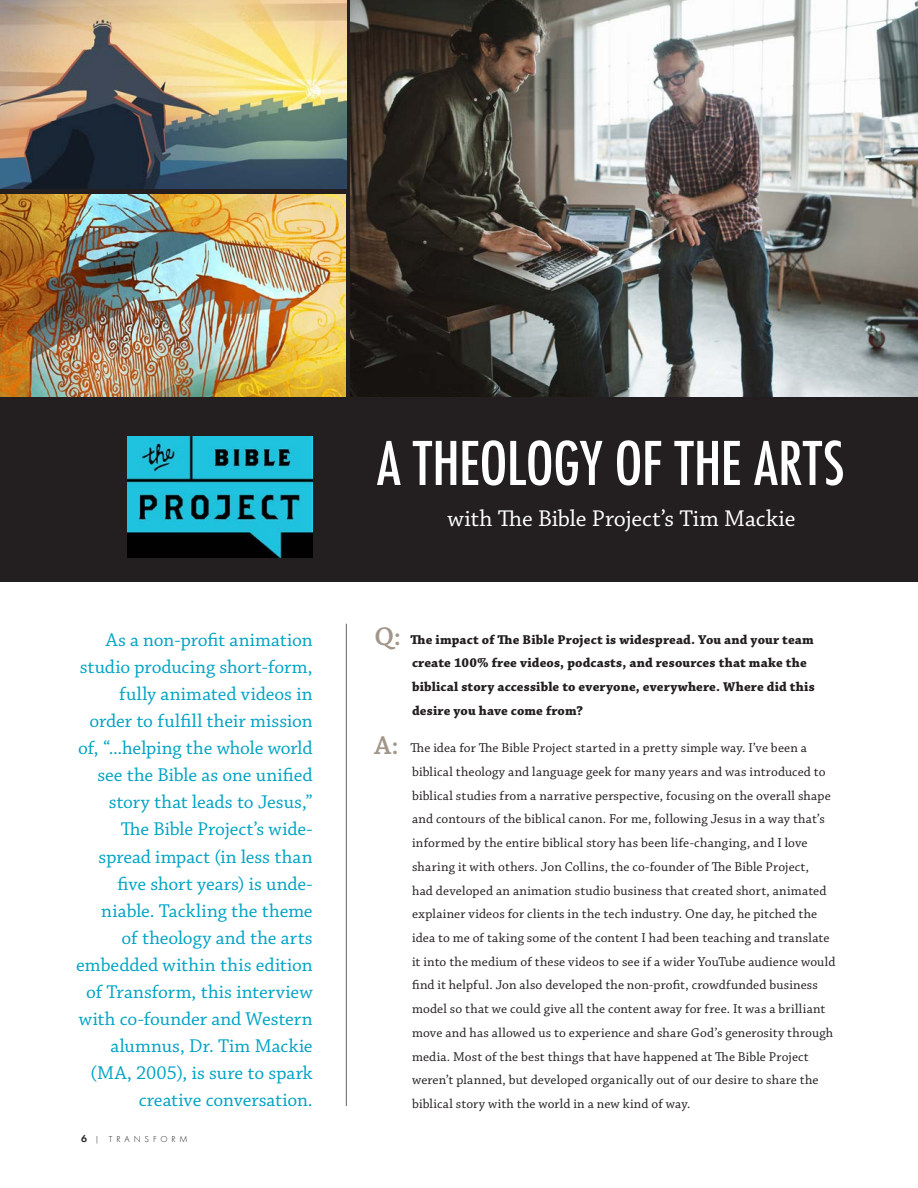
<style>
.page{position:relative;width:918px;height:1188px;background:#fff}
.page>*{position:absolute;margin:0;border:0;box-sizing:border-box;transform-origin:0 0}
.Heading_Futura_Conde{font:500 condensed 58.5px "Futura";letter-spacing:-.01em;color:#fff}
.Heading_Chaparel{font:24px "Chaparral Pro";letter-spacing:-.005em;color:#fff}
.Pull_quote_Chaparral{font:19.5px/27.2px "Chaparral Pro";color:#00a3c4;text-align:right}
.body_Chap_Q_and_A_la{font:13.5px/23.7px "Chaparral Pro";letter-spacing:.01em;color:#231f20}
.body_Chap_Q_and_A_la-2{font:700 13.5px/23.7px "Chaparral Pro";letter-spacing:.01em;color:#231f20}
.t1{font:300 9px "Futura T";letter-spacing:.425em;color:#231f20}
.s1{font-weight:600;font-size:10.5px}
.s2{font-weight:600;font-size:27px;color:#a19689}
</style>
<div class="page">
<div style="left:0;top:0;width:918px;height:582px;background:#231f20"></div>
<img style="left:127px;top:436px;width:186px;height:122px">
<hr style="left:346px;top:624px;width:1px;height:482px;background:#6c6058">
<img style="left:0;top:0;width:346px;height:188px">
<img style="left:0;top:194px;width:346px;height:202px">
<img style="left:351px;top:0;width:567px;height:396px">
<p class="Pull_quote_Chaparral" style="left:76px;top:627px;width:238px">As a non-profit animation studio producing short-form, fully animated videos in order to fulfill their mission of, “...helping the whole world see the Bible as one unified story that leads to Jesus,”<br>The Bible Project’s wide&shy;spread impact (in less than five short years) is unde&shy;niable. Tackling the theme<br>of theology and the arts embedded within this edition of Transform, this interview with co-founder and Western alumnus, Dr. Tim Mackie (MA, 2005), is sure to spark creative conversation.</p>
<p class="t1" style="left:81px;top:1134px;width:108px"><span class="s1">6</span> | TRANSFORM</p>
<p class="Heading_Futura_Conde" style="left:377px;top:426px;width:469px">A THEOLOGY OF THE ARTS</p>
<p class="Heading_Chaparel" style="left:448px;top:505px;width:349px">with The Bible Project’s Tim Mackie</p>
<p class="body_Chap_Q_and_A_la-2" style="left:412px;top:628px;width:404px;text-indent:-37px"><span class="s2">Q:</span> The impact of The Bible Project is widespread. You and your team create 100% free videos, podcasts, and resources that make the biblical story accessible to everyone, everywhere. Where did this desire you have come from?</p>
<p class="body_Chap_Q_and_A_la" style="left:412px;top:737px;width:425px;text-indent:-37px"><span class="s2">A:</span> The idea for The Bible Project started in a pretty simple way. I’ve been a biblical theology and language geek for many years and was introduced to biblical studies from a narrative perspective, focusing on the overall shape and contours of the biblical canon. For me, following Jesus in a way that’s informed by the entire biblical story has been life-changing, and I love sharing it with others. Jon Collins, the co-founder of The Bible Project,<br>had developed an animation studio business that created short, animated explainer videos for clients in the tech industry. One day, he pitched the idea to me of taking some of the content I had been teaching and translate it into the medium of these videos to see if a wider YouTube audience would find it helpful. Jon also developed the non-profit, crowdfunded business model so that we could give all the content away for free. It was a brilliant move and has allowed us to experience and share God’s generosity through media. Most of the best things that have happened at The Bible Project weren’t planned, but developed organically out of our desire to share the biblical story with the world in a new kind of way.</p>
</div>
